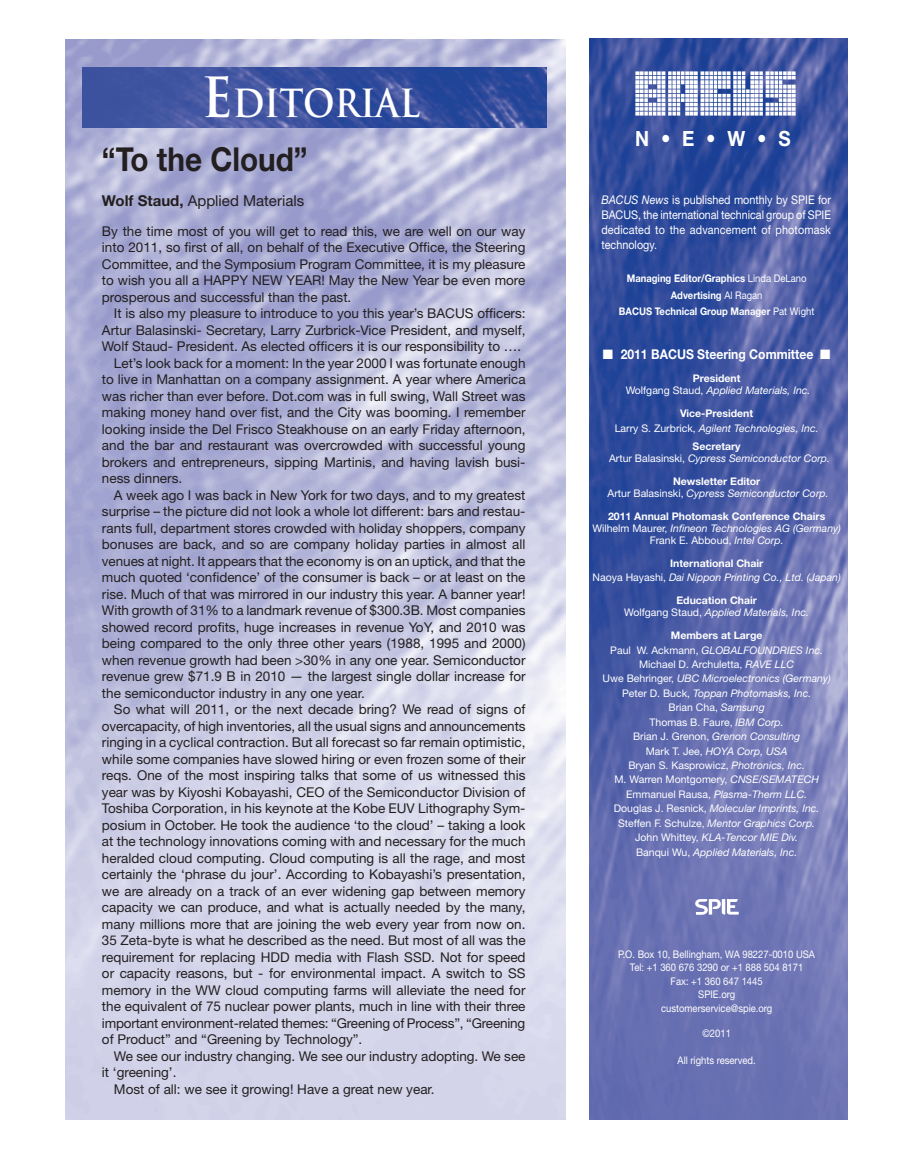
<style>
.page{position:relative;width:905px;height:1161px;background:#fff}
.page>*{position:absolute;margin:0;border:0;box-sizing:border-box;transform-origin:0 0}
.Headline{font:700 37.8px "Trajan";letter-spacing:-.01em;color:#fff;scale:.9 1}
.Headline-2{font:700 33px "Helvetica Neue";color:#231f20;scale:.9 1}
.t1{font:700 21px "Helvetica Neue";color:#fff;scale:.9 1}
.author{font:15px "Helvetica Neue";color:#231f20}
.body{font:13.5px/16.5px "Helvetica Neue";color:#231f20;text-align:justify}
.body_no_indent{font:13.5px/16.5px "Helvetica Neue";color:#231f20;text-align:justify}
.t2{font:700 13.5px "Helvetica Neue";color:#fff;scale:.9 1}
.t3{font:12px/15px "Helvetica Neue";letter-spacing:.01em;color:#fff;text-align:justify;scale:.9 1}
.t4{font:italic 10.5px/12px "Helvetica Neue";color:#fff;text-align:center}
.t5{font:10.5px "Helvetica Neue";color:#fff;scale:.9 1}
.t6{font:10.5px "Helvetica Neue";color:#fff}
.t7{font:700 10.5px "Helvetica Neue";color:#fff}
.t8{font:700 10.5px "Helvetica Neue";color:#fff;scale:.9 1}
.s1{font-size:54px}
.s2{font-weight:700}
.s3{font-style:italic}
.s4{font-weight:400}
.s5{font-style:normal}
</style>
<div class="page">
<img style="left:590px;top:38px;width:257px;height:1081px">
<img style="left:65px;top:40px;width:500px;height:1079px">
<img style="left:83px;top:68px;width:463px;height:60px">
<img style="left:635px;top:72px;width:160px;height:43px">
<svg style="left:695px;top:899px;width:43px;height:16px"></svg>
<p class="Headline" style="left:202px;top:80px;width:241px"><span class="s1">E</span>DITORIAL</p>
<p class="Headline-2" style="left:102px;top:139px;width:230px">“To the Cloud”</p>
<p class="author" style="left:102px;top:192px;width:204px"><span class="s2">Wolf Staud,</span> Applied Materials</p>
<p class="body_no_indent" style="left:102px;top:223px;width:425px">By the time most of you will get to read this, we are well on our way into 2011, so first of all, on behalf of the Executive Office, the Steering Committee, and the Symposium Program Committee, it is my pleasure to wish you all a HAPPY NEW YEAR! May the New Year be even more prosperous and successful than the past.</p>
<p class="body" style="left:102px;top:305px;width:425px;text-indent:12px">It is also my pleasure to introduce to you this year’s BACUS officers:<br>Artur Balasinski- Secretary, Larry Zurbrick-Vice President, and myself, Wolf Staud- President. As elected officers it is our responsibility to ….</p>
<p class="body" style="left:102px;top:355px;width:425px;text-indent:12px">Let’s look back for a moment: In the year 2000 I was fortunate enough to live in Manhattan on a company assignment. A year where America was richer than ever before. Dot.com was in full swing, Wall Street was making money hand over fist, and the City was booming. I remember looking inside the Del Frisco Steakhouse on an early Friday afternoon, and the bar and restaurant was overcrowded with successful young brokers and entrepreneurs, sipping Martinis, and having lavish busi&shy;ness dinners.</p>
<p class="body" style="left:102px;top:487px;width:425px;text-indent:12px">A week ago I was back in New York for two days, and to my greatest surprise – the picture did not look a whole lot different: bars and restau&shy;rants full, department stores crowded with holiday shoppers, company bonuses are back, and so are company holiday parties in almost all venues at night. It appears that the economy is on an uptick, and that the much quoted ‘confidence’ of the consumer is back – or at least on the rise. Much of that was mirrored in our industry this year. A banner year!<br>With growth of 31% to a landmark revenue of $300.3B. Most companies showed record profits, huge increases in revenue YoY, and 2010 was being compared to the only three other years (1988, 1995 and 2000) when revenue growth had been &gt;30% in any one year. Semiconductor revenue grew $71.9 B in 2010 — the largest single dollar increase for the semiconductor industry in any one year.</p>
<p class="body" style="left:102px;top:701px;width:425px;text-indent:12px">So what will 2011, or the next decade bring? We read of signs of overcapacity, of high inventories, all the usual signs and announcements ringing in a cyclical contraction. But all forecast so far remain optimistic, while some companies have slowed hiring or even frozen some of their reqs. One of the most inspiring talks that some of us witnessed this year was by Kiyoshi Kobayashi, CEO of the Semiconductor Division of Toshiba Corporation, in his keynote at the Kobe EUV Lithography Sym&shy;posium in October. He took the audience ‘to the cloud’ – taking a look at the technology innovations coming with and necessary for the much heralded cloud computing. Cloud computing is all the rage, and most certainly the ‘phrase du jour’. According to Kobayashi’s presentation, we are already on a track of an ever widening gap between memory capacity we can produce, and what is actually needed by the many, many millions more that are joining the web every year from now on.<br>35 Zeta-byte is what he described as the need. But most of all was the requirement for replacing HDD media with Flash SSD. Not for speed or capacity reasons, but - for environmental impact. A switch to SS memory in the WW cloud computing farms will alleviate the need for the equivalent of 75 nuclear power plants, much in line with their three important environment-related themes: “Greening of Process”, “Greening of Product” and “Greening by Technology”.</p>
<p class="body" style="left:102px;top:1048px;width:425px;text-indent:12px">We see our industry changing. We see our industry adopting. We see it ‘greening’.</p>
<p class="body" style="left:114px;top:1081px;width:322px">Most of all: we see it growing! Have a great new year.</p>
<p class="t1" style="left:635px;top:125px;width:174px">N • E • W • S</p>
<p class="t3" style="left:601px;top:193px;width:257px"><span class="s3">BACUS News</span> is published monthly by SPIE for BACUS, the international technical group of SPIE dedicated to the advancement of photomask technology.</p>
<p class="t8" style="left:626px;top:272px;width:201px">Managing Editor/Graphics <span class="s4">Linda DeLano</span></p>
<p class="t8" style="left:670px;top:289px;width:103px">Advertising <span class="s4">Al Ragan</span></p>
<p class="t8" style="left:619px;top:305px;width:219px">BACUS Technical Group Manager <span class="s4">Pat Wight</span></p>
<p class="t2" style="left:603px;top:346px;width:254px">■ 2011 BACUS Steering Committee ■</p>
<p class="t7" style="left:692px;top:372px;width:49px">President</p>
<p class="t4" style="left:625px;top:384px;width:186px"><span class="s5">Wolfgang Staud,</span> Applied Materials, Inc.</p>
<p class="t7" style="left:680px;top:407px;width:75px">Vice-President</p>
<p class="t4" style="left:614px;top:422px;width:205px"><span class="s5">Larry S. Zurbrick,</span> Agilent Technologies, Inc.</p>
<p class="t7" style="left:692px;top:440px;width:50px">Secretary</p>
<p class="t4" style="left:609px;top:452px;width:222px"><span class="s5">Artur Balasinski,</span> Cypress Semiconductor Corp.</p>
<p class="t7" style="left:673px;top:475px;width:89px">Newsletter Editor</p>
<p class="t4" style="left:607px;top:487px;width:222px"><span class="s5">Artur Balasinski,</span> Cypress Semiconductor Corp.</p>
<p class="t7" style="left:608px;top:510px;width:219px">2011 Annual Photomask Conference Chairs</p>
<p class="t4" style="left:592px;top:522px;width:250px"><span class="s5">Wilhelm Maurer,</span> Infineon Technologies AG (Germany)<br><span class="s5">Frank E. Abboud,</span> Intel Corp.</p>
<p class="t7" style="left:670px;top:557px;width:95px">International Chair</p>
<p class="t4" style="left:592px;top:571px;width:249px"><span class="s5">Naoya Hayashi,</span> Dai Nippon Printing Co., Ltd. (Japan)</p>
<p class="t7" style="left:676px;top:594px;width:82px">Education Chair</p>
<p class="t4" style="left:624px;top:606px;width:186px"><span class="s5">Wolfgang Staud,</span> Applied Materials, Inc.</p>
<p class="t7" style="left:670px;top:629px;width:93px">Members at Large</p>
<p class="t4" style="left:610px;top:644px;width:214px"><span class="s5">Paul W. Ackmann,</span> GLOBALFOUNDRIES Inc.</p>
<p class="t6" style="left:639px;top:658px;width:156px">Michael D. Archuletta, <span class="s3">RAVE LLC</span></p>
<p class="t4" style="left:602px;top:672px;width:230px"><span class="s5">Uwe Behringer,</span> UBC Microelectronics (Germany)</p>
<p class="t4" style="left:622px;top:687px;width:191px"><span class="s5">Peter D. Buck,</span> Toppan Photomasks, Inc.</p>
<p class="t6" style="left:668px;top:701px;width:98px">Brian Cha, <span class="s3">Samsung</span></p>
<p class="t6" style="left:649px;top:716px;width:136px">Thomas B. Faure, <span class="s3">IBM Corp.</span></p>
<p class="t4" style="left:633px;top:730px;width:169px"><span class="s5">Brian J. Grenon,</span> Grenon Consulting</p>
<p class="t4" style="left:645px;top:745px;width:143px"><span class="s5">Mark T. Jee,</span> HOYA Corp, USA</p>
<p class="t6" style="left:628px;top:759px;width:178px">Bryan S. Kasprowicz, <span class="s3">Photronics, Inc.</span></p>
<p class="t6" style="left:614px;top:773px;width:206px">M. Warren Montgomery, <span class="s3">CNSE/SEMATECH</span></p>
<p class="t4" style="left:626px;top:788px;width:183px"><span class="s5">Emmanuel Rausa,</span> Plasma-Therm LLC.</p>
<p class="t4" style="left:614px;top:802px;width:207px"><span class="s5">Douglas J. Resnick,</span> Molecular Imprints, Inc.</p>
<p class="t4" style="left:618px;top:817px;width:198px"><span class="s5">Steffen F. Schulze,</span> Mentor Graphics Corp.</p>
<p class="t4" style="left:635px;top:831px;width:164px"><span class="s5">John Whittey,</span> KLA-Tencor MIE Div.</p>
<p class="t4" style="left:636px;top:846px;width:163px"><span class="s5">Banqui Wu,</span> Applied Materials, Inc.</p>
<p class="t5" style="left:618px;top:948px;width:220px">P.O. Box 10, Bellingham, WA 98227-0010 USA</p>
<p class="t5" style="left:630px;top:961px;width:194px">Tel: +1 360 676 3290 or +1 888 504 8171</p>
<p class="t5" style="left:670px;top:975px;width:104px">Fax: +1 360 647 1445</p>
<p class="t5" style="left:698px;top:988px;width:42px">SPIE.org</p>
<p class="t5" style="left:661px;top:1002px;width:125px">customerservice@spie.org</p>
<p class="t5" style="left:702px;top:1027px;width:33px">©2011</p>
<p class="t5" style="left:677px;top:1054px;width:88px">All rights reserved.</p>
</div>
